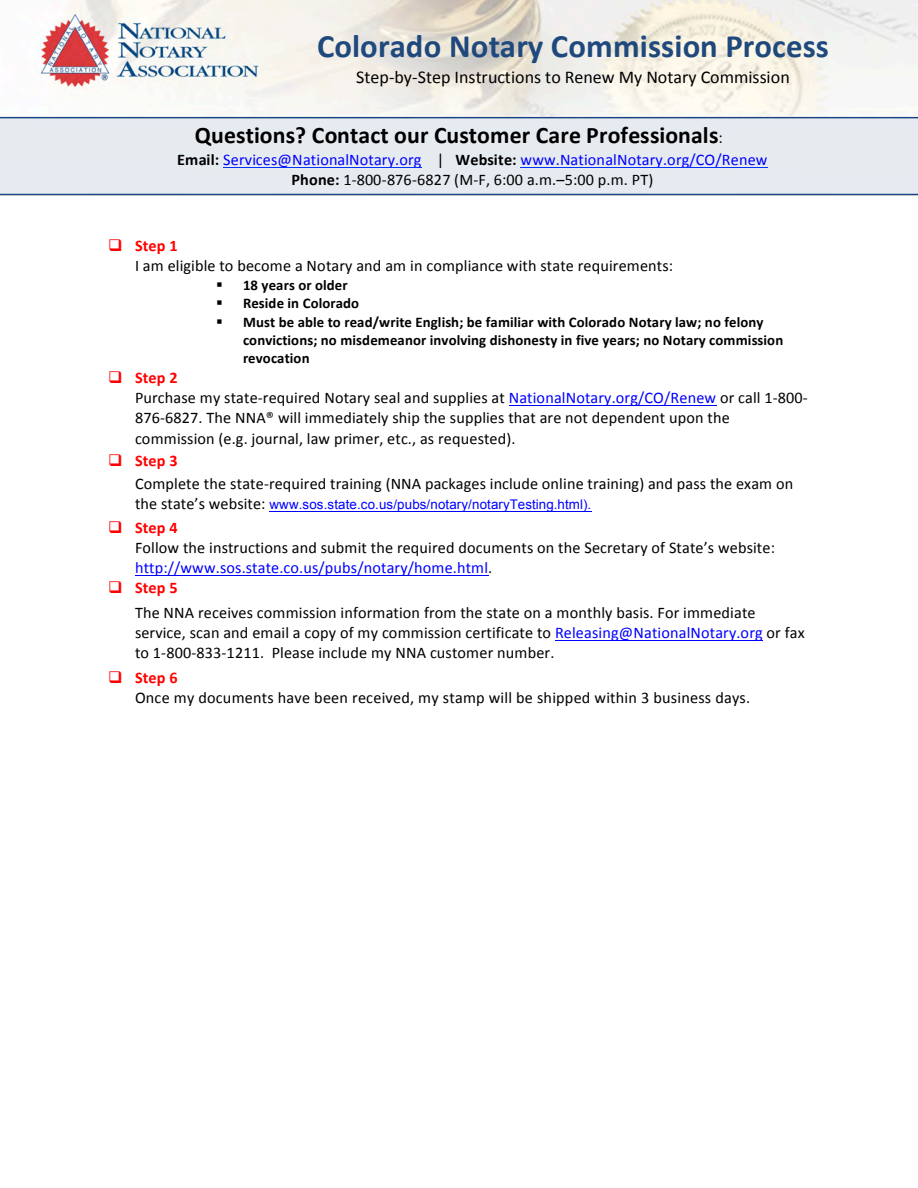
<style>
.page{position:relative;width:918px;height:1188px;background:#fff}
.page>*{position:absolute;margin:0;border:0;box-sizing:border-box;transform-origin:0 0}
.t1{font:700 32.7px "Calibri";color:#1f497d}
.t2{font:700 23.7px "Calibri";letter-spacing:.005em;color:#000}
.t3{font:18px "Calibri";color:#000}
.t4{font:16.2px/20.1px "Calibri";letter-spacing:.01em;color:#000}
.t5{font:16.2px/20.1px "Calibri";letter-spacing:.005em;color:#00f;text-align:center}
.t6{font:700 14.7px/18.3px "Calibri";letter-spacing:.01em;color:#000}
.t7{font:13.35px "Arial";letter-spacing:.01em;color:#00f}
.s1{font-weight:400;font-size:16.2px}
.s2{font-weight:700;color:#000}
.s3{color:#000}
.s4{color:#f00}
.s5{font-weight:700;color:#f00}
.s6{color:#00f}
.s7{font-family:"Calibri";font-size:16.2px;color:#000}
</style>
<div class="page">
<img style="left:0;top:0;width:918px;height:576px">
<hr style="left:509px;top:406px;width:207px;height:1px;background:#00f">
<hr style="left:269px;top:511px;width:322px;height:1px;background:#00f">
<hr style="left:135px;top:575px;width:353px;height:1px;background:#00f">
<hr style="left:555px;top:640px;width:208px;height:1px;background:#00f">
<img style="left:272px;top:26px;width:602px;height:70px">
<div style="left:0;top:120px;width:918px;height:70px;background:#e6ebf0"></div>
<hr style="left:223px;top:167px;width:199px;height:1px;background:#0433ff">
<hr style="left:521px;top:167px;width:247px;height:1px;background:#0433ff">
<svg style="left:217px;top:282px;width:5px;height:5px"></svg>
<svg style="left:217px;top:301px;width:5px;height:4px"></svg>
<svg style="left:217px;top:319px;width:5px;height:4px"></svg>
<h1 class="t1" style="left:317px;top:25px;width:513px">Colorado Notary Commission Process</h1>
<p class="t3" style="left:356px;top:66px;width:435px">Step--‐by--‐Step Instructions to Renew My Notary Commission</p>
<h2 class="t2" style="left:195px;top:120px;width:530px">Questions? Contact our Customer Care Professionals<span class="s1">:</span></h2>
<p class="t5" style="left:177px;top:149px;width:592px"><span class="s2">Email:</span> Services@NationalNotary.org <span class="s3">|</span> <span class="s2">Website:</span> www.NationalNotary.org/CO/Renew<br><span class="s2">Phone:</span> <span class="s3">1--‐800--‐876--‐6827 (M--‐F, 6:00 a.m.–5:00 p.m. PT)</span></p>
<p class="t4" style="left:135px;top:235px;width:540px;text-indent:-27px"><span class="s4">❑❑</span> <span class="s5">Step 1<br></span>I am eligible to become a Notary and am in compliance with state requirements:</p>
<p class="t6" style="left:243px;top:276px;width:106px">18 years or older</p>
<p class="t6" style="left:243px;top:294px;width:118px">Reside in Colorado</p>
<p class="t6" style="left:243px;top:312px;width:542px">Must be able to read/write English; be familiar with Colorado Notary law; no felony convictions; no misdemeanor involving dishonesty in five years; no Notary commission revocation</p>
<p class="t4" style="left:135px;top:367px;width:674px;text-indent:-27px"><span class="s4">❑❑</span> <span class="s5">Step 2<br></span>Purchase my state--‐required Notary seal and supplies at <span class="s6">NationalNotary.org/CO/Renew</span> or call 1--‐800--‐ 876--‐6827. The NNA® will immediately ship the supplies that are not dependent upon the commission (e.g. journal, law primer, etc., as requested).</p>
<p class="t4" style="left:135px;top:450px;width:660px;line-height:22.5px;text-indent:-27px"><span class="s4">❑❑</span> <span class="s5">Step 3<br></span>Complete the state-required training (NNA packages include online training) and pass the exam on</p>
<p class="t7" style="left:135px;top:497px;width:458px"><span class="s7">the state’s website:</span> www.sos.state.co.us/pubs/notary/notaryTesting.html).</p>
<p class="t4" style="left:135px;top:517px;width:642px;text-indent:-27px"><span class="s4">❑❑</span> <span class="s5">Step 4<br></span>Follow the instructions and submit the required documents on the Secretary of State’s website: <span class="s6">http://www.sos.state.co.us/pubs/notary/home.html</span>.</p>
<p class="t4" style="left:135px;top:575px;width:622px;line-height:24.6px;text-indent:-27px"><span class="s4">❑❑</span> <span class="s5">Step 5<br></span>The NNA receives commission information from the state on a monthly basis. For immediate</p>
<p class="t4" style="left:135px;top:622px;width:671px">service, scan and email a copy of my commission certificate to <span class="s6">Releasing@NationalNotary.org</span> or fax to 1--‐800--‐833--‐1211. Please include my NNA customer number.</p>
<p class="t4" style="left:135px;top:667px;width:617px;line-height:20.7px;text-indent:-27px"><span class="s4">❑❑</span> <span class="s5">Step 6<br></span>Once my documents have been received, my stamp will be shipped within 3 business days.</p>
</div>
